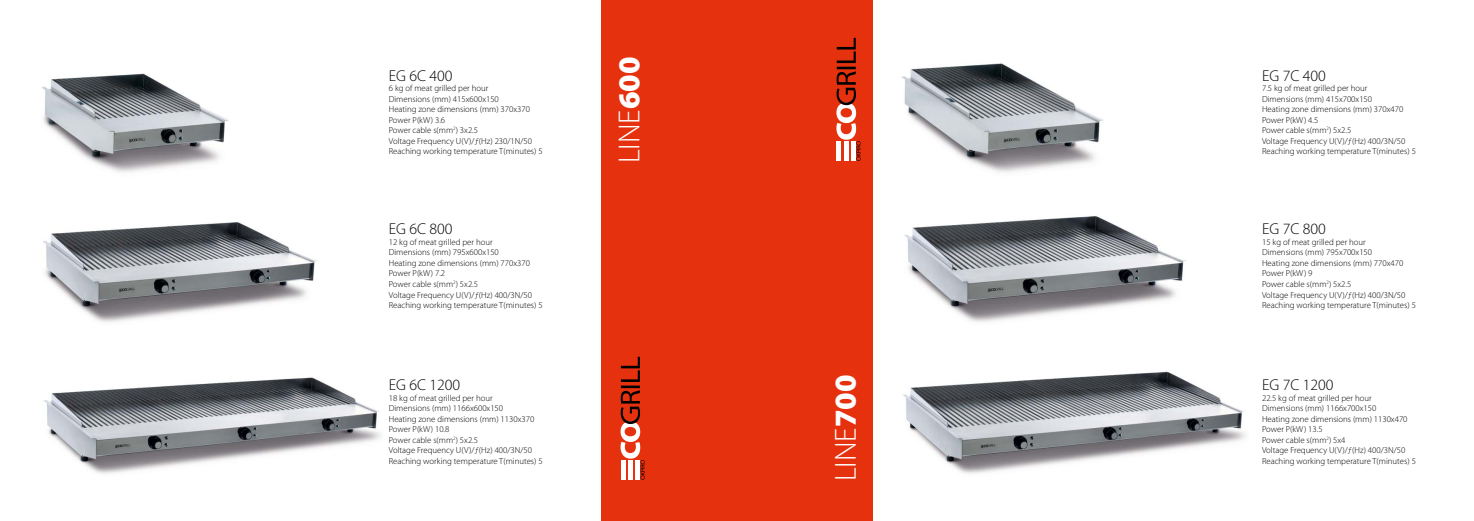
<style>
.page{position:relative;width:1474px;height:521px;background:#fff}
.page>*{position:absolute;margin:0;border:0;box-sizing:border-box;transform-origin:0 0}
.t1{font:300 30.62px "Myriad Pro";color:#fff}
.t2{font:300 15.75px "Myriad Pro";color:#000}
.t3{font:300 8.75px/10.5px "Myriad Pro";color:#000}
.s1{font-weight:900}
</style>
<div class="page">
<img style="left:903px;top:371px;width:343px;height:103px">
<img style="left:872px;top:0;width:231px;height:204px">
<img style="left:898px;top:148px;width:288px;height:174px">
<div style="left:601px;top:0;width:136px;height:521px;background:#e6310e"></div>
<div style="left:737px;top:0;width:135px;height:521px;background:#e6310e"></div>
<img style="left:44px;top:377px;width:337px;height:97px">
<img style="left:42px;top:73px;width:187px;height:75px">
<img style="left:43px;top:148px;width:274px;height:174px">
<svg style="left:620px;top:357px;width:24px;height:123px"></svg>
<svg style="left:836px;top:38px;width:24px;height:123px"></svg>
<h2 class="t2" style="left:389px;top:67px;width:65px">EG 6C 400</h2>
<p class="t3" style="left:389px;top:83px;width:155px">6 kg of meat grilled per hour<br>Dimensions (mm) 415x600x150<br>Heating zone dimensions (mm) 370x370<br>Power P(kW) 3.6<br>Power cable s(mm<sup>2</sup>) 3x2.5<br>Voltage Frequency U(V)/ƒ(Hz) 230/1N/50<br>Reaching working temperature T(minutes) 5</p>
<h2 class="t2" style="left:389px;top:221px;width:65px">EG 6C 800</h2>
<p class="t3" style="left:389px;top:237px;width:155px">12 kg of meat grilled per hour<br>Dimensions (mm) 795x600x150<br>Heating zone dimensions (mm) 770x370<br>Power P(kW) 7.2<br>Power cable s(mm<sup>2</sup>) 5x2.5<br>Voltage Frequency U(V)/ƒ(Hz) 400/3N/50<br>Reaching working temperature T(minutes) 5</p>
<h2 class="t2" style="left:389px;top:376px;width:73px">EG 6C 1200</h2>
<p class="t3" style="left:389px;top:393px;width:155px">18 kg of meat grilled per hour<br>Dimensions (mm) 1166x600x150<br>Heating zone dimensions (mm) 1130x370<br>Power P(kW) 10.8<br>Power cable s(mm<sup>2</sup>) 5x2.5<br>Voltage Frequency U(V)/ƒ(Hz) 400/3N/50<br>Reaching working temperature T(minutes) 5</p>
<h1 class="t1" style="left:612px;top:163px;width:108px;rotate:-90deg">LINE<span class="s1">600</span></h1>
<h1 class="t1" style="left:828px;top:481px;width:108px;rotate:-90deg">LINE<span class="s1">700</span></h1>
<h2 class="t2" style="left:1261px;top:67px;width:65px">EG 7C 400</h2>
<p class="t3" style="left:1261px;top:83px;width:155px">7.5 kg of meat grilled per hour<br>Dimensions (mm) 415x700x150<br>Heating zone dimensions (mm) 370x470<br>Power P(kW) 4.5<br>Power cable s(mm<sup>2</sup>) 5x2.5<br>Voltage Frequency U(V)/ƒ(Hz) 400/3N/50<br>Reaching working temperature T(minutes) 5</p>
<h2 class="t2" style="left:1261px;top:221px;width:65px">EG 7C 800</h2>
<p class="t3" style="left:1261px;top:237px;width:155px">15 kg of meat grilled per hour<br>Dimensions (mm) 795x700x150<br>Heating zone dimensions (mm) 770x470<br>Power P(kW) 9<br>Power cable s(mm<sup>2</sup>) 5x2.5<br>Voltage Frequency U(V)/ƒ(Hz) 400/3N/50<br>Reaching working temperature T(minutes) 5</p>
<h2 class="t2" style="left:1261px;top:376px;width:73px">EG 7C 1200</h2>
<p class="t3" style="left:1261px;top:393px;width:155px">22.5 kg of meat grilled per hour<br>Dimensions (mm) 1166x700x150<br>Heating zone dimensions (mm) 1130x470<br>Power P(kW) 13.5<br>Power cable s(mm<sup>2</sup>) 5x4<br>Voltage Frequency U(V)/ƒ(Hz) 400/3N/50<br>Reaching working temperature T(minutes) 5</p>
</div>
